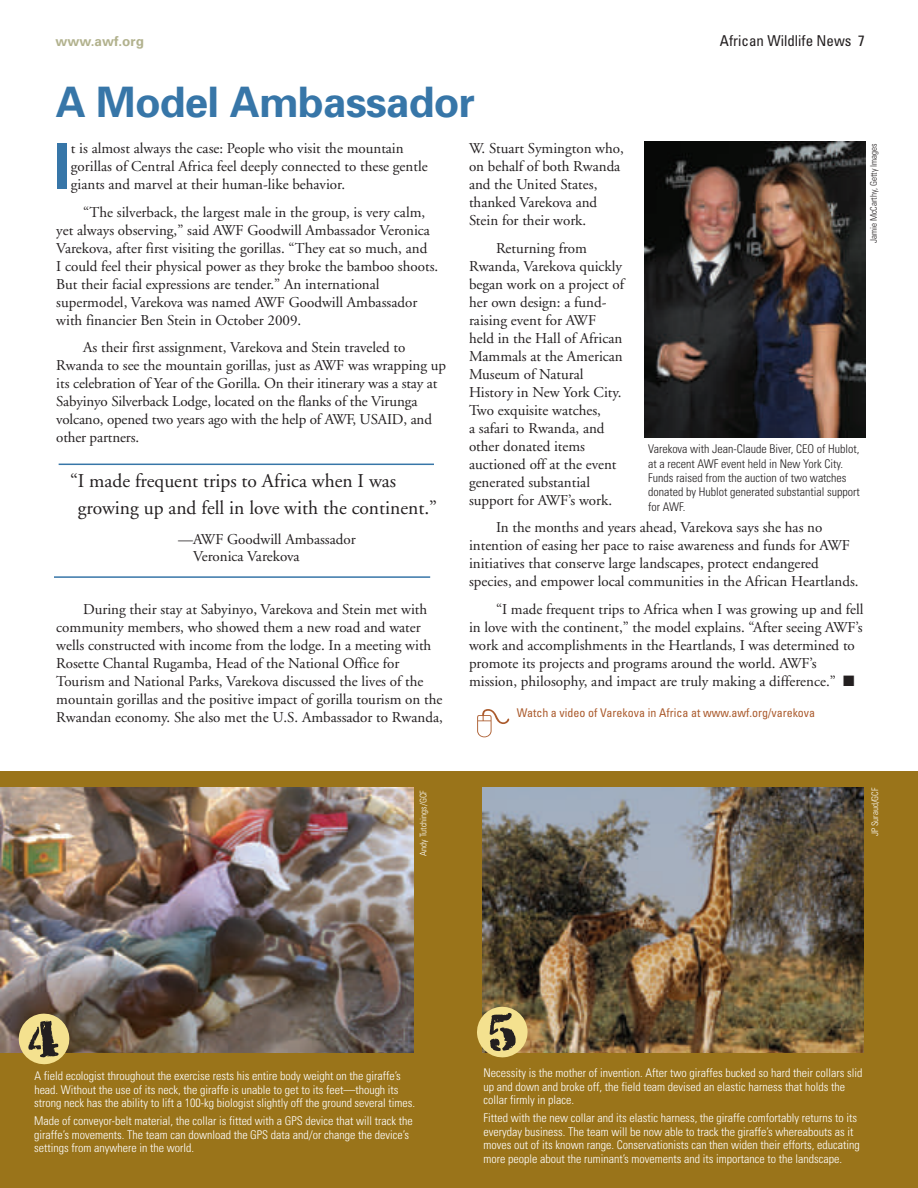
<style>
.page{position:relative;width:918px;height:1188px;background:#fff}
.page>*{position:absolute;margin:0;border:0;box-sizing:border-box;transform-origin:0 0}
.t1{font:700 condensed 63.6px "Univers";color:#3776a8}
.t2{font:700 42px "Univers";letter-spacing:-.015em;color:#3776a8}
.t3{font:19.5px/27px "Adobe Garamond";color:#231f20}
.t4{font:15px/18px "Adobe Garamond";color:#231f20}
.t5{font:condensed 15px "Univers";color:#231f20}
.t6{font:700 13.5px "Univers";color:#b2b28e}
.t7{font:300 condensed 12px/13.5px "Univers";color:#fff}
.t8{font:300 condensed 12px/14.4px "Univers";color:#231f20}
.t9{font:condensed 12px "Univers";color:#ab5b2d}
.t10{font:300 condensed 9px "Univers";color:#fff}
.t11{font:300 condensed 9px "Univers";color:#231f20}
</style>
<div class="page">
<hr style="left:0;top:0;width:1px;height:1188px;background:#f4e18f">
<svg style="left:477px;top:709px;width:32px;height:28px"></svg>
<hr style="left:59px;top:464px;width:375px;height:1px;background:#3776a8">
<hr style="left:54px;top:576px;width:376px;height:2px;background:#3776a8">
<img style="left:645px;top:142px;width:221px;height:295px">
<div style="left:0;top:771px;width:918px;height:417px;background:#9a741a"></div>
<img style="left:1px;top:788px;width:413px;height:265px">
<img style="left:483px;top:787px;width:381px;height:266px">
<svg style="left:17px;top:1012px;width:54px;height:53px"></svg>
<svg style="left:477px;top:1005px;width:52px;height:53px"></svg>
<p class="t6" style="left:56px;top:36px;width:90px">www.awf.org</p>
<p class="t5" style="left:720px;top:35px;width:146px">African Wildlife News 7</p>
<h2 class="t2" style="left:56px;top:87px;width:421px">A Model Ambassador</h2>
<h1 class="t1" style="left:53px;top:143px;width:19px">I</h1>
<p class="t4" style="left:71px;top:141px;width:358px">t is almost always the case: People who visit the mountain gorillas of Central Africa feel deeply connected to these gentle giants and marvel at their human-like behavior.</p>
<p class="t4" style="left:56px;top:204px;width:384px;text-indent:27px">“The silverback, the largest male in the group, is very calm, yet always observing,” said AWF Goodwill Ambassador Veronica Varekova, after first visiting the gorillas. “They eat so much, and<br>I could feel their physical power as they broke the bamboo shoots.<br>But their facial expressions are tender.” An international supermodel, Varekova was named AWF Goodwill Ambassador with financier Ben Stein in October 2009.</p>
<p class="t4" style="left:56px;top:340px;width:391px;text-indent:27px">As their first assignment, Varekova and Stein traveled to Rwanda to see the mountain gorillas, just as AWF was wrapping up its celebration of Year of the Gorilla. On their itinerary was a stay at Sabyinyo Silverback Lodge, located on the flanks of the Virunga volcano, opened two years ago with the help of AWF, USAID, and other partners.</p>
<h3 class="t3" style="left:78px;top:469px;width:361px;text-indent:-8px">“I made frequent trips to Africa when I was growing up and fell in love with the continent.”</h3>
<p class="t4" style="left:193px;top:533px;width:164px;line-height:16.5px;text-indent:-15px">—AWF Goodwill Ambassador<br>Veronica Varekova</p>
<p class="t4" style="left:56px;top:602px;width:388px;text-indent:27px">During their stay at Sabyinyo, Varekova and Stein met with community members, who showed them a new road and water wells constructed with income from the lodge. In a meeting with Rosette Chantal Rugamba, Head of the National Office for Tourism and National Parks, Varekova discussed the lives of the mountain gorillas and the positive impact of gorilla tourism on the Rwandan economy. She also met the U.S. Ambassador to Rwanda,</p>
<p class="t4" style="left:469px;top:141px;width:156px">W. Stuart Symington who, on behalf of both Rwanda and the United States, thanked Varekova and<br>Stein for their work.</p>
<p class="t4" style="left:469px;top:240px;width:157px;text-indent:27px">Returning from<br>Rwanda, Varekova quickly began work on a project of her own design: a fund&shy;raising event for AWF held in the Hall of African<br>Mammals at the American<br>Museum of Natural<br>History in New York City.<br>Two exquisite watches,<br>a safari to Rwanda, and other donated items auctioned off at the event generated substantial support for AWF’s work.</p>
<p class="t4" style="left:469px;top:520px;width:391px;text-indent:27px">In the months and years ahead, Varekova says she has no intention of easing her pace to raise awareness and funds for AWF initiatives that conserve large landscapes, protect endangered species, and empower local communities in the African Heartlands.</p>
<p class="t4" style="left:469px;top:602px;width:396px;text-indent:27px">“I made frequent trips to Africa when I was growing up and fell in love with the continent,” the model explains. “After seeing AWF’s work and accomplishments in the Heartlands, I was determined to promote its projects and programs around the world. AWF’s mission, philosophy, and impact are truly making a difference.” ■</p>
<p class="t9" style="left:517px;top:708px;width:300px">Watch a video of Varekova in Africa at www.awf.org/varekova</p>
<p class="t11" style="left:870px;top:243px;width:101px;rotate:-90deg">Jamie McCarthy, Getty Images</p>
<p class="t8" style="left:648px;top:443px;width:213px">Varekova with Jean-Claude Biver, CEO of Hublot, at a recent AWF event held in New York City.<br>Funds raised from the auction of two watches donated by Hublot generated substantial support for AWF.</p>
<p class="t10" style="left:420px;top:856px;width:67px;rotate:-90deg">Andy Tutchings/GCF</p>
<p class="t10" style="left:872px;top:836px;width:50px;rotate:-90deg">JP Suraud/GCF</p>
<p class="t7" style="left:34px;top:1070px;width:382px">A field ecologist throughout the exercise rests his entire body weight on the giraffe’s head. Without the use of its neck, the giraffe is unable to get to its feet—though its strong neck has the ability to lift a 100-kg biologist slightly off the ground several times.</p>
<p class="t7" style="left:34px;top:1115px;width:380px">Made of conveyor-belt material, the collar is fitted with a GPS device that will track the giraffe’s movements. The team can download the GPS data and/or change the device’s settings from anywhere in the world.</p>
<p class="t7" style="left:484px;top:1067px;width:381px">Necessity is the mother of invention. After two giraffes bucked so hard their collars slid up and down and broke off, the field team devised an elastic harness that holds the collar firmly in place.</p>
<p class="t7" style="left:483px;top:1112px;width:378px">Fitted with the new collar and its elastic harness, the giraffe comfortably returns to its everyday business. The team will be now able to track the giraffe’s whereabouts as it moves out of its known range. Conservationists can then widen their efforts, educating more people about the ruminant’s movements and its importance to the landscape.</p>
</div>
